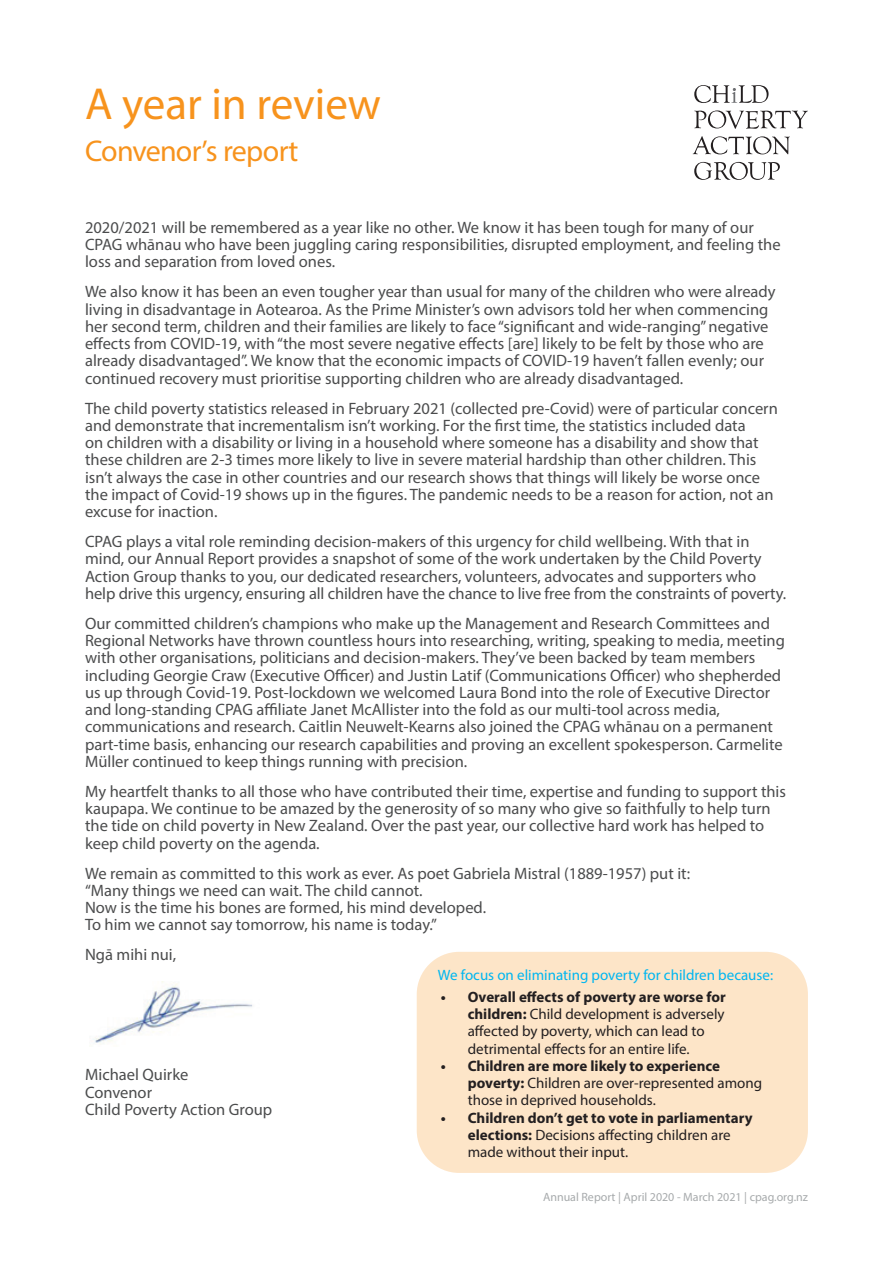
<style>
.page{position:relative;width:893px;height:1263px;background:#fff}
.page>*{position:absolute;margin:0;border:0;box-sizing:border-box;transform-origin:0 0}
.t1{font:45px "Myriad Pro";color:#f7931d}
.t2{font:30px "Myriad Pro";letter-spacing:-.025em;color:#f7931d}
.t3{font:16.5px/17.2px "Myriad Pro";color:#4b4c4d}
.t4{font:15px/17.2px "Myriad Pro";color:#231f20}
.t5{font:15px "Myriad Pro";color:#00b6f0}
.t6{font:12px "Myriad Pro";color:#a7aaac}
.s1{font-weight:700}
</style>
<div class="page">
<div style="left:417px;top:952px;width:391px;height:221px;background:#fde5c8;border-radius:43px"></div>
<svg style="left:694px;top:85px;width:75px;height:18px"></svg>
<svg style="left:694px;top:110px;width:114px;height:19px"></svg>
<svg style="left:693px;top:136px;width:97px;height:18px"></svg>
<svg style="left:694px;top:162px;width:86px;height:18px"></svg>
<img style="left:94px;top:981px;width:159px;height:63px">
<h1 class="t1" style="left:85px;top:76px;width:298px">A year in review</h1>
<h2 class="t2" style="left:85px;top:132px;width:215px">Convenor’s report</h2>
<p class="t3" style="left:85px;top:218px;width:697px">2020/2021 will be remembered as a year like no other. We know it has been tough for many of our<br>CPAG whānau who have been juggling caring responsibilities, disrupted employment, and feeling the loss and separation from loved ones.</p>
<p class="t3" style="left:85px;top:283px;width:692px">We also know it has been an even tougher year than usual for many of the children who were already living in disadvantage in Aotearoa. As the Prime Minister’s own advisors told her when commencing her second term, children and their families are likely to face “significant and wide-ranging” negative effects from COVID-19, with “the most severe negative effects [are] likely to be felt by those who are already disadvantaged”. We know that the economic impacts of COVID-19 haven’t fallen evenly; our continued recovery must prioritise supporting children who are already disadvantaged.</p>
<p class="t3" style="left:85px;top:399px;width:694px">The child poverty statistics released in February 2021 (collected pre-Covid) were of particular concern and demonstrate that incrementalism isn’t working. For the first time, the statistics included data<br>on children with a disability or living in a household where someone has a disability and show that these children are 2-3 times more likely to live in severe material hardship than other children. This isn’t always the case in other countries and our research shows that things will likely be worse once the impact of Covid-19 shows up in the figures. The pandemic needs to be a reason for action, not an excuse for inaction.</p>
<p class="t3" style="left:85px;top:533px;width:703px">CPAG plays a vital role reminding decision-makers of this urgency for child wellbeing. With that in mind, our Annual Report provides a snapshot of some of the work undertaken by the Child Poverty Action Group thanks to you, our dedicated researchers, volunteers, advocates and supporters who help drive this urgency, ensuring all children have the chance to live free from the constraints of poverty.</p>
<p class="t3" style="left:85px;top:614px;width:701px">Our committed children’s champions who make up the Management and Research Committees and Regional Networks have thrown countless hours into researching, writing, speaking to media, meeting with other organisations, politicians and decision-makers. They’ve been backed by team members including Georgie Craw (Executive Officer) and Justin Latif (Communications Officer) who shepherded us up through Covid-19. Post-lockdown we welcomed Laura Bond into the role of Executive Director and long-standing CPAG affiliate Janet McAllister into the fold as our multi-tool across media, communications and research. Caitlin Neuwelt-Kearns also joined the CPAG whānau on a permanent part-time basis, enhancing our research capabilities and proving an excellent spokesperson. Carmelite Müller continued to keep things running with precision.</p>
<p class="t3" style="left:85px;top:782px;width:702px">My heartfelt thanks to all those who have contributed their time, expertise and funding to support this kaupapa. We continue to be amazed by the generosity of so many who give so faithfully to help turn the tide on child poverty in New Zealand. Over the past year, our collective hard work has helped to keep child poverty on the agenda.</p>
<p class="t3" style="left:85px;top:864px;width:606px">We remain as committed to this work as ever. As poet Gabriela Mistral (1889-1957) put it: “Many things we need can wait. The child cannot.<br>Now is the time his bones are formed, his mind developed.<br>To him we cannot say tomorrow, his name is today.”</p>
<p class="t3" style="left:85px;top:946px;width:93px">Ngā mihi nui,</p>
<p class="t3" style="left:85px;top:1066px;width:189px">Michael Quirke<br>Convenor<br>Child Poverty Action Group</p>
<p class="t5" style="left:438px;top:966px;width:337px">We focus on eliminating poverty for children because:</p>
<p class="t4" style="left:468px;top:988px;width:259px;text-indent:-27px"><span class="s1">• Overall effects of poverty are worse for children:</span> Child development is adversely affected by poverty, which can lead to detrimental effects for an entire life.</p>
<p class="t4" style="left:468px;top:1057px;width:296px;text-indent:-27px"><span class="s1">• Children are more likely to experience poverty:</span> Children are over-represented among those in deprived households.</p>
<p class="t4" style="left:468px;top:1108px;width:286px;text-indent:-27px"><span class="s1">• Children don’t get to vote in parliamentary elections:</span> Decisions affecting children are made without their input.</p>
<p class="t6" style="left:543px;top:1190px;width:266px">Annual Report | April 2020 - March 2021 | cpag.org.nz</p>
</div>
